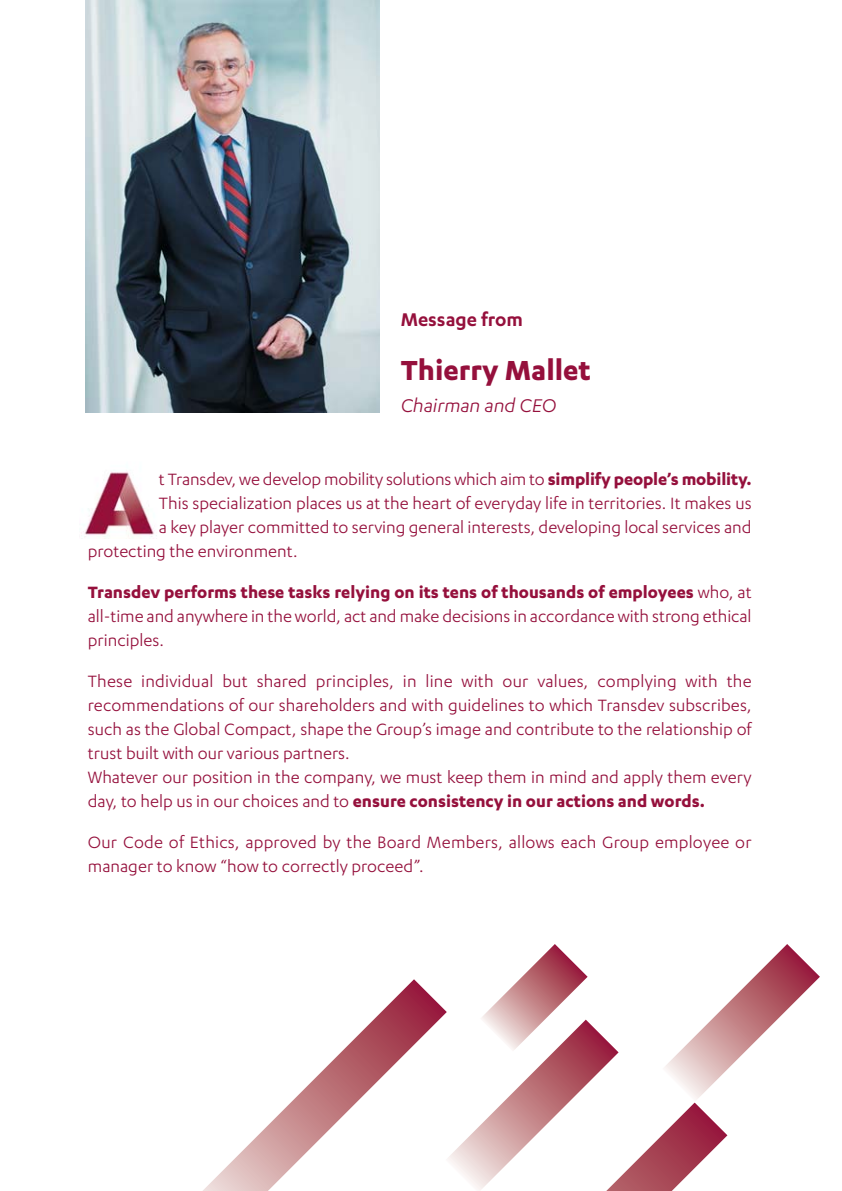
<style>
.page{position:relative;width:842px;height:1191px;background:#fff}
.page>*{position:absolute;margin:0;border:0;box-sizing:border-box;transform-origin:0 0}
.t1{font:700 32px "Karbon";color:#95103c}
.t2{font:italic 21.4px "Karbon";color:#95103c}
.t3{font:600 21.4px "Karbon";color:#95103c}
.t4{font:19px/24px "Karbon";color:#95103c}
.s1{font-weight:700}
</style>
<div class="page">
<img style="left:81px;top:471px;width:76px;height:66px">
<svg style="left:203px;top:979px;width:241px;height:212px"></svg>
<svg style="left:444px;top:944px;width:376px;height:247px"></svg>
<img style="left:85px;top:0;width:294px;height:413px">
<p class="t3" style="left:401px;top:310px;width:124px">Message from</p>
<h1 class="t1" style="left:401px;top:358px;width:191px">Thierry Mallet</h1>
<p class="t2" style="left:401px;top:391px;width:157px">Chairman and CEO</p>
<p class="t4" style="left:159px;top:468px;width:594px">t Transdev, we develop mobility solutions which aim to <span class="s1">simplify people’s mobility.</span></p>
<p class="t4" style="left:159px;top:492px;width:594px">This specialization places us at the heart of everyday life in territories. It makes us</p>
<p class="t4" style="left:159px;top:516px;width:594px">a key player committed to serving general interests, developing local services and</p>
<p class="t4" style="left:88px;top:540px;width:211px">protecting the environment.</p>
<p class="t4" style="left:88px;top:581px;width:665px;text-align:justify"><span class="s1">Transdev performs these tasks relying on its tens of thousands of employees</span> who, at all-time and anywhere in the world, act and make decisions in accordance with strong ethical principles.</p>
<p class="t4" style="left:88px;top:670px;width:665px">These individual but shared principles, in line with our values, complying with the recommendations of our shareholders and with guidelines to which Transdev subscribes, such as the Global Compact, shape the Group’s image and contribute to the relationship of trust built with our various partners.<br>Whatever our position in the company, we must keep them in mind and apply them every day, to help us in our choices and to <span class="s1">ensure consistency in our actions and words.</span></p>
<p class="t4" style="left:88px;top:831px;width:665px">Our Code of Ethics, approved by the Board Members, allows each Group employee or manager to know “how to correctly proceed”.</p>
</div>
